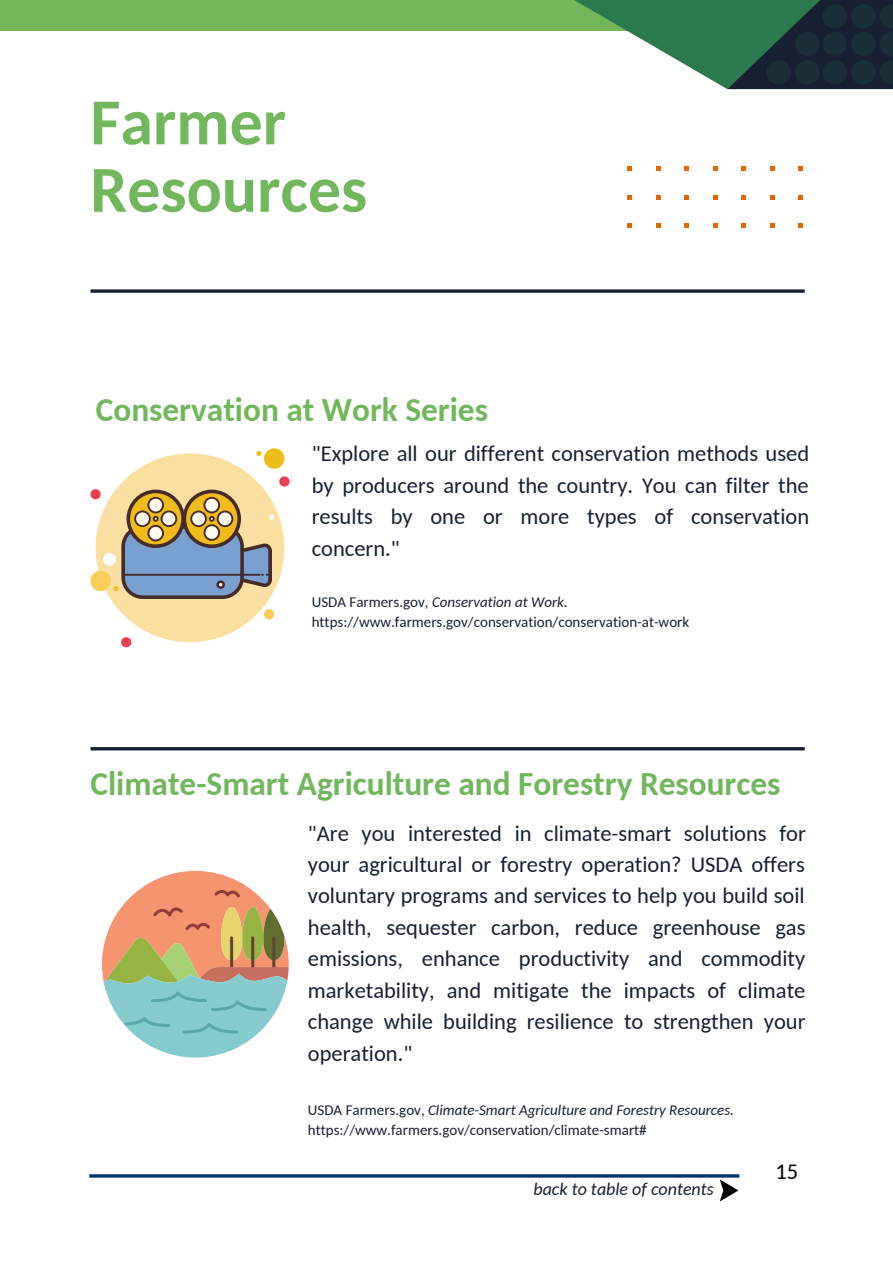
<style>
.page{position:relative;width:893px;height:1264px;background:#fff}
.page>*{position:absolute;margin:0;border:0;box-sizing:border-box;transform-origin:0 0}
.t1{font:700 65.7px/67.5px "Carlito";color:#71b75b}
.t2{font:700 33.3px "Carlito";color:#71b75b}
.t3{font:22.5px/31.5px "Carlito";color:#172033;text-align:justify}
.t4{font:22.5px "Carlito";color:#000}
.t5{font:italic 18px "Carlito";color:#172033}
.t6{font:15px/20.2px "Carlito";color:#172033}
.s1{font-style:italic}
</style>
<div class="page">
<svg style="left:627px;top:167px;width:5px;height:4px"></svg>
<svg style="left:627px;top:195px;width:5px;height:5px"></svg>
<svg style="left:627px;top:224px;width:5px;height:3px"></svg>
<svg style="left:656px;top:167px;width:4px;height:4px"></svg>
<svg style="left:656px;top:195px;width:4px;height:5px"></svg>
<svg style="left:656px;top:224px;width:4px;height:3px"></svg>
<svg style="left:684px;top:167px;width:5px;height:4px"></svg>
<svg style="left:684px;top:195px;width:5px;height:5px"></svg>
<svg style="left:684px;top:224px;width:5px;height:3px"></svg>
<svg style="left:713px;top:167px;width:4px;height:4px"></svg>
<svg style="left:713px;top:195px;width:4px;height:5px"></svg>
<svg style="left:713px;top:224px;width:4px;height:3px"></svg>
<svg style="left:741px;top:167px;width:5px;height:4px"></svg>
<svg style="left:741px;top:195px;width:5px;height:5px"></svg>
<svg style="left:741px;top:224px;width:5px;height:3px"></svg>
<svg style="left:770px;top:167px;width:4px;height:4px"></svg>
<svg style="left:770px;top:195px;width:4px;height:5px"></svg>
<svg style="left:770px;top:224px;width:4px;height:3px"></svg>
<svg style="left:798px;top:167px;width:5px;height:4px"></svg>
<svg style="left:798px;top:195px;width:5px;height:5px"></svg>
<svg style="left:798px;top:224px;width:5px;height:3px"></svg>
<hr style="left:90px;top:747px;width:714px;height:3px;background:#172033">
<hr style="left:89px;top:1174px;width:650px;height:3px;background:#003172">
<div style="left:0;top:0;width:700px;height:31px;background:#71b75b"></div>
<svg style="left:574px;top:0;width:318px;height:89px"></svg>
<svg style="left:90px;top:289px;width:714px;height:4px;background:#3a4252"></svg>
<svg style="left:102px;top:870px;width:187px;height:187px"></svg>
<svg style="left:256px;top:451px;width:5px;height:5px"></svg>
<div style="left:95px;top:453px;width:189px;height:189px;background:#fce0a2;border-radius:50%"></div>
<div style="left:264px;top:448px;width:20px;height:20px;background:#f1bc19;border-radius:50%"></div>
<div style="left:279px;top:476px;width:10px;height:10px;background:#ee3e54;border-radius:50%"></div>
<div style="left:121px;top:637px;width:10px;height:10px;background:#ee3e54;border-radius:50%"></div>
<svg style="left:90px;top:489px;width:184px;height:130px"></svg>
<svg style="left:720px;top:1179px;width:18px;height:22px"></svg>
<h1 class="t1" style="left:90px;top:94px;width:278px">Farmer<br>Resources</h1>
<h2 class="t2" style="left:96px;top:395px;width:393px">Conservation at Work Series</h2>
<p class="t3" style="left:312px;top:440px;width:499px">"Explore all our different conservation methods used by producers around the country. You can filter the results by one or more types of conservation concern."</p>
<p class="t6" style="left:312px;top:593px;width:379px">USDA Farmers.gov, <span class="s1">Conservation at Work. </span>https://www.farmers.gov/conservation/conservation-at-work</p>
<h2 class="t2" style="left:90px;top:770px;width:691px">Climate-Smart Agriculture and Forestry Resources</h2>
<p class="t3" style="left:308px;top:819px;width:499px">"Are you interested in climate-smart solutions for your agricultural or forestry operation? USDA offers voluntary programs and services to help you build soil health, sequester carbon, reduce greenhouse gas emissions, enhance productivity and commodity marketability, and mitigate the impacts of climate change while building resilience to strengthen your operation."</p>
<p class="t6" style="left:308px;top:1101px;width:427px">USDA Farmers.gov, <span class="s1">Climate-Smart Agriculture and Forestry Resources. </span>https://www.farmers.gov/conservation/climate-smart#</p>
<p class="t5" style="left:533px;top:1181px;width:182px">back to table of contents</p>
<p class="t4" style="left:775px;top:1161px;width:24px">15</p>
</div>
